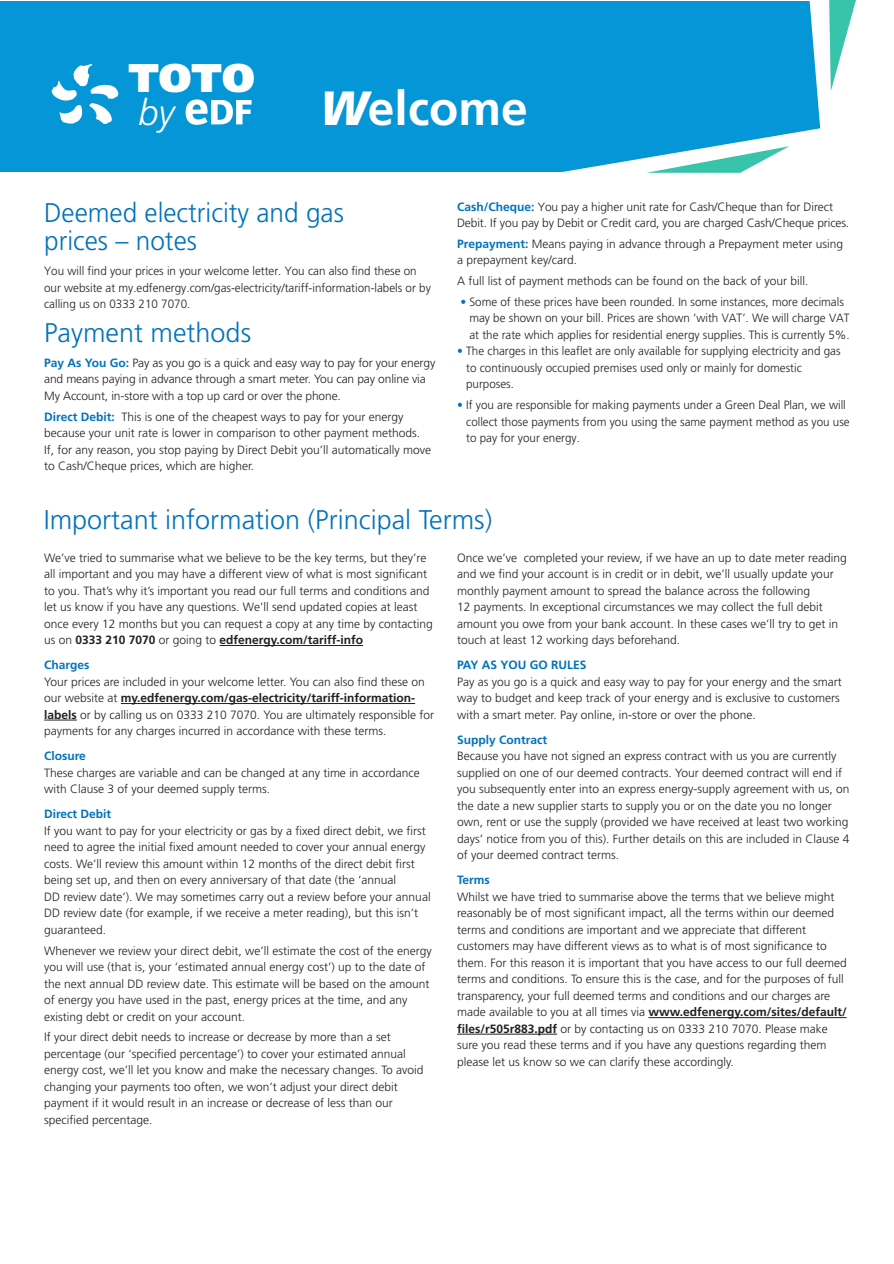
<style>
.page{position:relative;width:894px;height:1264px;background:#fff}
.page>*{position:absolute;margin:0;border:0;box-sizing:border-box;transform-origin:0 0}
.t1{font:700 48px "Frutiger";color:#fff}
.t2{font:900 40.05px "Frutiger";color:#fff}
.t3{font:italic 300 36.3px "Frutiger";color:#fff}
.body_no_space_above{font:300 27px/28.5px "Frutiger LT";color:#0072bc}
.heading{font:300 12px/16.5px "Frutiger LT";color:#231f20}
.body_no_space_above-2{font:300 12px/16.5px "Frutiger LT";color:#231f20}
.heading-2{font:700 12px "Frutiger LT";color:#0072bc}
.s1{font-weight:900;font-style:italic}
.s2{font-weight:700;color:#0072bc}
.s3{color:#0072bc}
.s4{font-weight:700}
</style>
<div class="page">
<div style="left:1px;top:1px;width:822px;height:170px;background:#0496d7"></div>
<svg style="left:557px;top:1px;width:266px;height:171px"></svg>
<svg style="left:829px;top:0;width:27px;height:91px"></svg>
<svg style="left:646px;top:146px;width:143px;height:27px;background:#a3e0df"></svg>
<hr style="left:220px;top:645px;width:143px;height:1px;background:#231f20">
<hr style="left:121px;top:703px;width:294px;height:1px;background:#231f20">
<hr style="left:44px;top:720px;width:33px;height:1px;background:#231f20">
<hr style="left:648px;top:1017px;width:199px;height:1px;background:#231f20">
<hr style="left:457px;top:1034px;width:100px;height:1px;background:#231f20">
<svg style="left:186px;top:99px;width:66px;height:26px"></svg>
<svg style="left:52px;top:64px;width:66px;height:60px"></svg>
<p class="t2" style="left:129px;top:54px;width:128px">TOTO</p>
<p class="t3" style="left:138px;top:92px;width:38px">by</p>
<p class="t1" style="left:320px;top:80px;width:210px"><span class="s1">W</span>elcome</p>
<p class="body_no_space_above" style="left:44px;top:199px;width:301px">Deemed electricity and gas prices – notes</p>
<p class="body_no_space_above-2" style="left:44px;top:263px;width:388px">You will find your prices in your welcome letter. You can also find these on our website at my.edfenergy.com/gas-electricity/tariff-information-labels or by calling us on 0333 210 7070.</p>
<p class="body_no_space_above" style="left:44px;top:319px;width:209px">Payment methods</p>
<p class="body_no_space_above-2" style="left:44px;top:355px;width:393px"><span class="s2">Pay As You Go:</span> Pay as you go is a quick and easy way to pay for your energy and means paying in advance through a smart meter. You can pay online via<br>My Account, in-store with a top up card or over the phone.</p>
<p class="body_no_space_above-2" style="left:44px;top:408px;width:388px"><span class="s2">Direct Debit:</span> This is one of the cheapest ways to pay for your energy because your unit rate is lower in comparison to other payment methods.<br>If, for any reason, you stop paying by Direct Debit you’ll automatically move to Cash/Cheque prices, which are higher.</p>
<p class="body_no_space_above-2" style="left:457px;top:198px;width:394px"><span class="s2">Cash/Cheque:</span> You pay a higher unit rate for Cash/Cheque than for Direct<br>Debit. If you pay by Debit or Credit card, you are charged Cash/Cheque prices.</p>
<p class="body_no_space_above-2" style="left:457px;top:236px;width:388px"><span class="s2">Prepayment:</span> Means paying in advance through a Prepayment meter using a prepayment key/card.</p>
<p class="body_no_space_above-2" style="left:457px;top:273px;width:353px">A full list of payment methods can be found on the back of your bill.</p>
<p class="heading" style="left:469px;top:294px;width:382px;text-indent:-9px"><span class="s3">•</span> Some of these prices have been rounded. In some instances, more decimals may be shown on your bill. Prices are shown ‘with VAT’. We will charge VAT at the rate which applies for residential energy supplies. This is currently 5%.</p>
<p class="heading" style="left:466px;top:343px;width:376px;text-indent:-9px"><span class="s3">•</span> The charges in this leaflet are only available for supplying electricity and gas to continuously occupied premises used only or mainly for domestic purposes.</p>
<p class="heading" style="left:466px;top:397px;width:385px;text-indent:-9px"><span class="s3">•</span> If you are responsible for making payments under a Green Deal Plan, we will collect those payments from you using the same payment method as you use to pay for your energy.</p>
<p class="body_no_space_above" style="left:44px;top:506px;width:450px">Important information (Principal Terms)</p>
<p class="heading" style="left:44px;top:549px;width:390px">We’ve tried to summarise what we believe to be the key terms, but they’re all important and you may have a different view of what is most significant to you. That’s why it’s important you read our full terms and conditions and let us know if you have any questions. We’ll send updated copies at least once every 12 months but you can request a copy at any time by contacting us on <span class="s4">0333 210 7070</span> or going to <span class="s4">edfenergy.com/tariff-info</span></p>
<p class="heading-2" style="left:44px;top:658px;width:47px">Charges</p>
<p class="heading" style="left:44px;top:673px;width:391px">Your prices are included in your welcome letter. You can also find these on our website at <span class="s4">my.edfenergy.com/gas-electricity/tariff-information&shy;labels</span> or by calling us on 0333 210 7070. You are ultimately responsible for payments for any charges incurred in accordance with these terms.</p>
<p class="heading-2" style="left:44px;top:749px;width:43px">Closure</p>
<p class="heading" style="left:44px;top:764px;width:377px">These charges are variable and can be changed at any time in accordance with Clause 3 of your deemed supply terms.</p>
<p class="heading-2" style="left:44px;top:807px;width:69px">Direct Debit</p>
<p class="heading" style="left:44px;top:822px;width:388px">If you want to pay for your electricity or gas by a fixed direct debit, we first need to agree the initial fixed amount needed to cover your annual energy costs. We’ll review this amount within 12 months of the direct debit first being set up, and then on every anniversary of that date (the ‘annual<br>DD review date’). We may sometimes carry out a review before your annual DD review date (for example, if we receive a meter reading), but this isn’t guaranteed.</p>
<p class="heading" style="left:44px;top:942px;width:389px">Whenever we review your direct debit, we’ll estimate the cost of the energy you will use (that is, your ‘estimated annual energy cost’) up to the date of the next annual DD review date. This estimate will be based on the amount of energy you have used in the past, energy prices at the time, and any existing debt or credit on your account.</p>
<p class="heading" style="left:44px;top:1029px;width:381px">If your direct debit needs to increase or decrease by more than a set percentage (our ‘specified percentage’) to cover your estimated annual energy cost, we’ll let you know and make the necessary changes. To avoid changing your payments too often, we won’t adjust your direct debit payment if it would result in an increase or decrease of less than our specified percentage.</p>
<p class="heading" style="left:457px;top:549px;width:391px">Once we’ve completed your review, if we have an up to date meter reading and we find your account is in credit or in debit, we’ll usually update your monthly payment amount to spread the balance across the following<br>12 payments. In exceptional circumstances we may collect the full debit amount you owe from your bank account. In these cases we’ll try to get in touch at least 12 working days beforehand.</p>
<p class="heading-2" style="left:457px;top:658px;width:131px">PAY AS YOU GO RULES</p>
<p class="heading" style="left:457px;top:673px;width:386px">Pay as you go is a quick and easy way to pay for your energy and the smart way to budget and keep track of your energy and is exclusive to customers with a smart meter. Pay online, in-store or over the phone.</p>
<p class="heading-2" style="left:457px;top:732px;width:92px">Supply Contract</p>
<p class="heading" style="left:457px;top:748px;width:394px">Because you have not signed an express contract with us you are currently supplied on one of our deemed contracts. Your deemed contract will end if you subsequently enter into an express energy-supply agreement with us, on the date a new supplier starts to supply you or on the date you no longer own, rent or use the supply (provided we have received at least two working days’ notice from you of this). Further details on this are included in Clause 4 of your deemed contract terms.</p>
<p class="heading-2" style="left:457px;top:873px;width:34px">Terms</p>
<p class="heading" style="left:457px;top:888px;width:391px">Whilst we have tried to summarise above the terms that we believe might reasonably be of most significant impact, all the terms within our deemed terms and conditions are important and we appreciate that different customers may have different views as to what is of most significance to them. For this reason it is important that you have access to our full deemed terms and conditions. To ensure this is the case, and for the purposes of full transparency, your full deemed terms and conditions and our charges are made available to you at all times via <span class="s4">www.edfenergy.com/sites/default/ files/r505r883.pdf</span> or by contacting us on 0333 210 7070. Please make sure you read these terms and if you have any questions regarding them please let us know so we can clarify these accordingly.</p>
</div>
